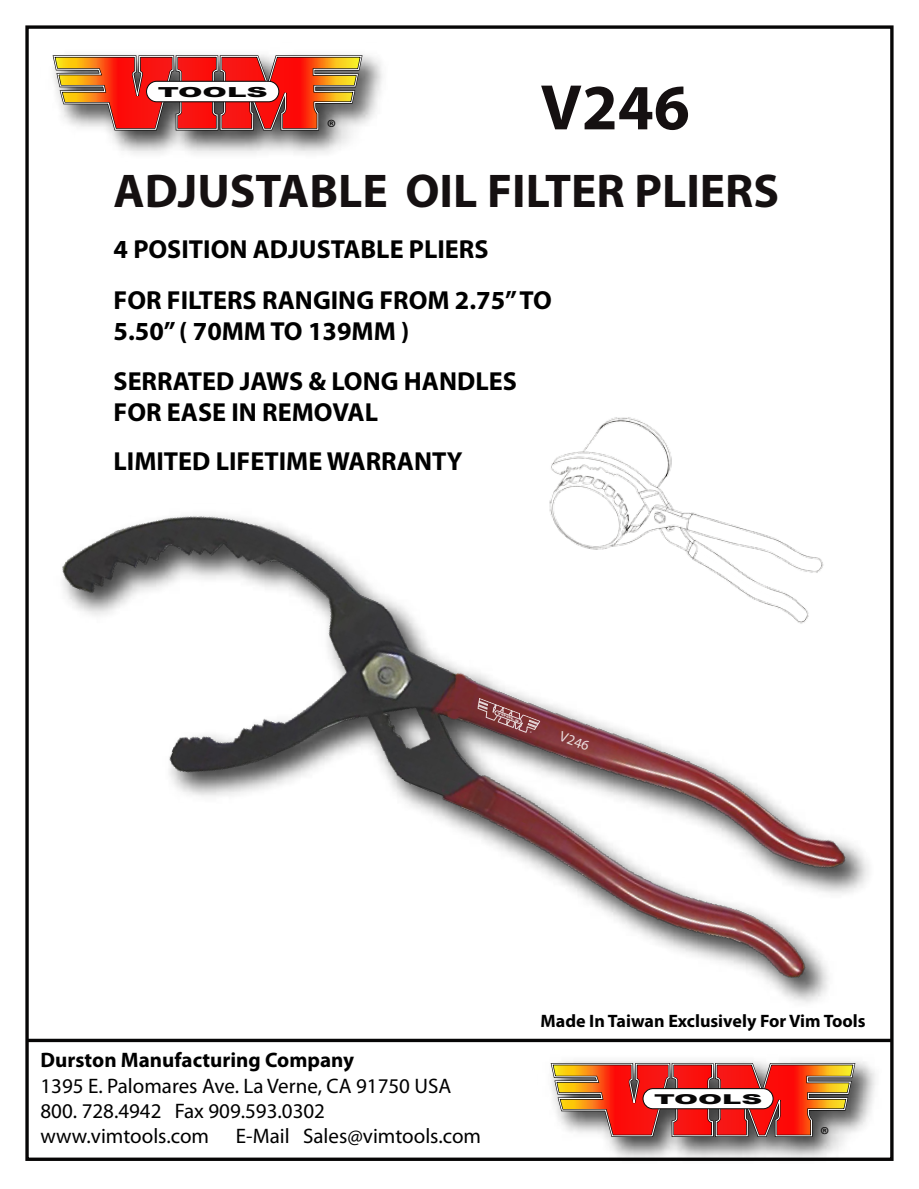
<style>
.page{position:relative;width:919px;height:1189px;background:#fff}
.page>*{position:absolute;margin:0;border:0;box-sizing:border-box;transform-origin:0 0}
.t1{font:700 64.8px "Myriad Pro";color:#151011}
.t2{font:700 47.55px "Myriad Pro";color:#151011}
.t3{font:700 26.1px/31.3px "Myriad Pro";color:#000}
.t4{font:22.35px "Myriad Pro";color:#070606}
.t5{font:22.05px "Myriad Pro";color:#070606}
.t6{font:21px/25.2px "Myriad Pro";color:#000}
.t7{font:700 21px "Myriad Pro";color:#000}
.t8{font:700 18px "Myriad Pro";color:#000}
.t9{font:14.4px "Myriad Pro";color:#fff}
.t10{font:900 13.8px "Arial";color:#070606;scale:2.13 1}
.t11{font:900 13.5px "Arial";color:#070606;scale:2.13 1}
.t12{font:900 2.85px "Arial";color:#fff;scale:2.13 1}
</style>
<div class="page">
<img style="left:108px;top:54px;width:275px;height:100px">
<svg style="left:52px;top:54px;width:312px;height:78px"></svg>
<div style="left:146px;top:81px;width:133px;height:21px;background:#fff;border-radius:10px"></div>
<div style="left:146px;top:81px;width:133px;height:21px;border:1px solid #070606;border-radius:10px"></div>
<img style="left:25px;top:290px;width:869px;height:871px">
<svg style="left:477px;top:697px;width:63px;height:36px"></svg>
<p class="t10" style="left:158px;top:82px;width:53px">TOOLS</p>
<p class="t4" style="left:326px;top:114px;width:11px">®</p>
<h1 class="t1" style="left:540px;top:65px;width:151px">V246</h1>
<h2 class="t2" style="left:113px;top:160px;width:666px">ADJUSTABLE OIL FILTER PLIERS</h2>
<p class="t3" style="left:113px;top:232px;width:376px">4 POSITION ADJUSTABLE PLIERS</p>
<p class="t3" style="left:113px;top:283px;width:439px">FOR FILTERS RANGING FROM 2.75” TO<br>5.50” ( 70MM TO 139MM )</p>
<p class="t3" style="left:113px;top:364px;width:404px">SERRATED JAWS &amp; LONG HANDLES<br>FOR EASE IN REMOVAL</p>
<p class="t3" style="left:113px;top:444px;width:350px">LIMITED LIFETIME WARRANTY</p>
<p class="t12" style="left:497px;top:710px;width:12px;rotate:21deg">TOOLS</p>
<p class="t9" style="left:563px;top:727px;width:32px;rotate:20deg">V246</p>
<p class="t7" style="left:40px;top:1046px;width:315px">Durston Manufacturing Company</p>
<p class="t6" style="left:40px;top:1072px;width:412px">1395 E. Palomares Ave. La Verne, CA 91750 USA<br>800. 728.4942 Fax 909.593.0302 www.vimtools.com</p>
<p class="t6" style="left:236px;top:1122px;width:246px">E-Mail Sales@vimtools.com</p>
<p class="t8" style="left:540px;top:1008px;width:326px">Made In Taiwan Exclusively For Vim Tools</p>
<p class="t11" style="left:653px;top:1088px;width:52px">TOOLS</p>
<p class="t5" style="left:819px;top:1120px;width:11px">®</p>
</div>
